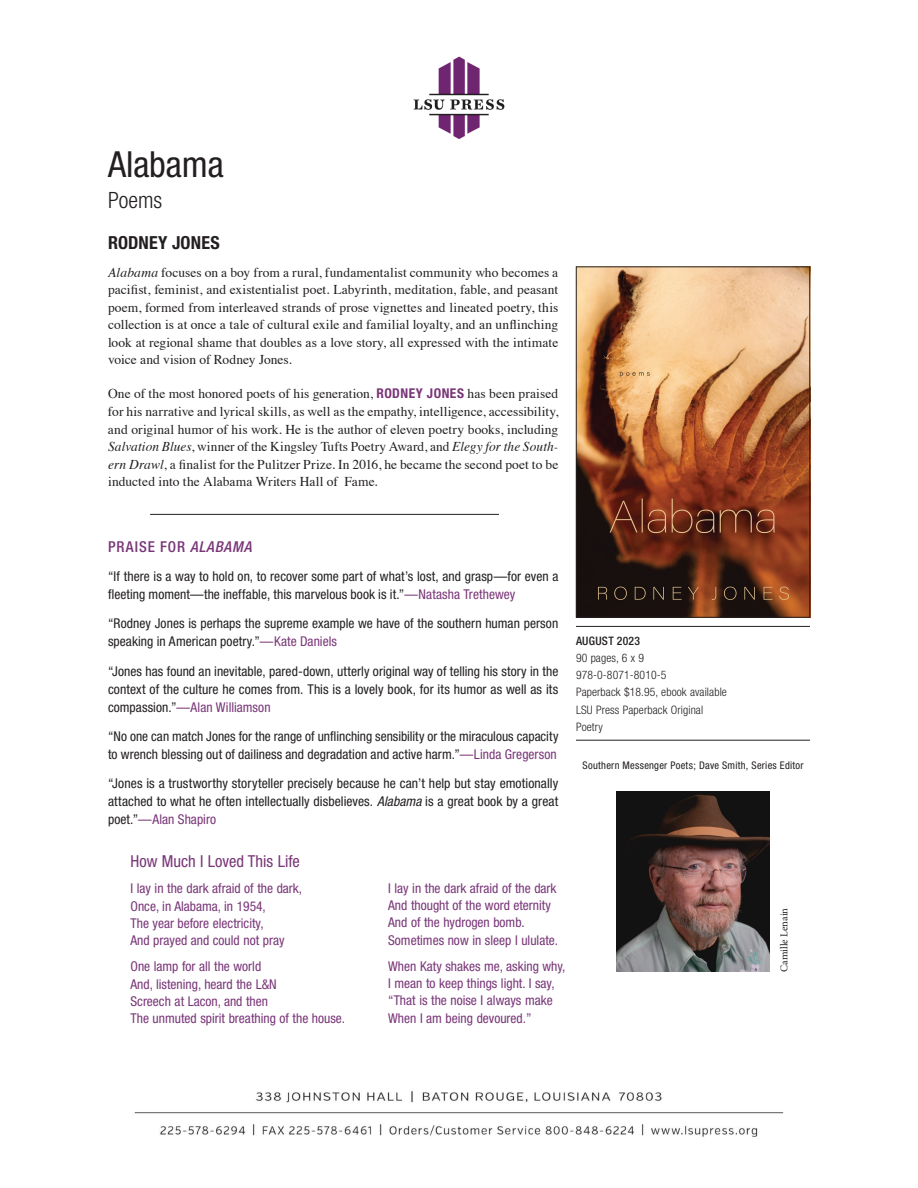
<style>
.page{position:relative;width:918px;height:1188px;background:#fff}
.page>*{position:absolute;margin:0;border:0;box-sizing:border-box;transform-origin:0 0}
.t1{font:condensed 36px "Helvetica Neue";color:#231f20}
.t2{font:300 condensed 22.5px "Helvetica Neue";color:#231f20}
.t3{font:700 condensed 18px "Helvetica Neue";letter-spacing:.01em;color:#231f20}
.t4{font:condensed 16.5px "Helvetica Neue";color:#793678}
.t5{font:500 condensed 15px "Helvetica Neue";letter-spacing:.06em;color:#793678}
.t6{font:13.5px/17.5px "Times";letter-spacing:.005em;color:#231f20;text-align:justify}
.t7{font:condensed 13.5px/18px "Helvetica Neue";letter-spacing:.005em;color:#231f20}
.t8{font:condensed 13.5px/17.2px "Helvetica Neue";color:#793678}
.t9{font:300 condensed 11.7px/17.2px "Helvetica Neue";letter-spacing:.01em;color:#231f20}
.t10{font:500 condensed 11.7px "Helvetica Neue";letter-spacing:.025em;color:#231f20}
.t11{font:condensed 10.5px "Helvetica Neue";letter-spacing:.025em;color:#231f20}
.t12{font:10.5px "Minion Pro";color:#231f20}
.s1{font-style:italic}
.s2{font-family:"Helvetica Neue";font-weight:700;font-stretch:condensed;color:#793678}
.s3{color:#793678}
</style>
<div class="page">
<img style="left:413px;top:56px;width:92px;height:84px">
<img style="left:134px;top:1091px;width:650px;height:46px">
<hr style="left:576px;top:626px;width:234px;height:1px;background:#231f20">
<hr style="left:576px;top:740px;width:234px;height:1px;background:#231f20">
<hr style="left:150px;top:514px;width:349px;height:1px;background:#231f20">
<img style="left:578px;top:269px;width:230px;height:347px">
<div style="left:576px;top:267px;width:234px;height:351px;border:1px solid #231f20"></div>
<img style="left:616px;top:792px;width:153px;height:180px">
<h1 class="t1" style="left:108px;top:143px;width:117px">Alabama</h1>
<h2 class="t2" style="left:108px;top:187px;width:56px">Poems</h2>
<h3 class="t3" style="left:108px;top:231px;width:113px">RODNEY JONES</h3>
<p class="t6" style="left:108px;top:262px;width:452px"><span class="s1">Alabama</span> focuses on a boy from a rural, fundamentalist community who becomes a pacifist, feminist, and existentialist poet. Labyrinth, meditation, fable, and peasant poem, formed from interleaved strands of prose vignettes and lineated poetry, this collection is at once a tale of cultural exile and familial loyalty, and an unflinching look at regional shame that doubles as a love story, all expressed with the intimate voice and vision of Rodney Jones.</p>
<p class="t6" style="left:108px;top:384px;width:452px">One of the most honored poets of his generation, <span class="s2">RODNEY JONES</span> has been praised for his narrative and lyrical skills, as well as the empathy, intelligence, accessibility, and original humor of his work. He is the author of eleven poetry books, including <span class="s1">Salvation Blues</span>, winner of the Kingsley Tufts Poetry Award, and <span class="s1">Elegy for the South&shy;ern Drawl</span>, a finalist for the Pulitzer Prize. In 2016, he became the second poet to be inducted into the Alabama Writers Hall of Fame.</p>
<p class="t5" style="left:108px;top:538px;width:145px">PRAISE FOR <span class="s1">ALABAMA</span></p>
<p class="t7" style="left:108px;top:567px;width:452px">“If there is a way to hold on, to recover some part of what’s lost, and grasp—for even a fleeting moment—the ineffable, this marvelous book is it.”<span class="s3">—Natasha Trethewey</span></p>
<p class="t7" style="left:108px;top:615px;width:452px">“Rodney Jones is perhaps the supreme example we have of the southern human person speaking in American poetry.”<span class="s3">—Kate Daniels</span></p>
<p class="t7" style="left:108px;top:662px;width:452px;text-align:justify">“Jones has found an inevitable, pared-down, utterly original way of telling his story in the context of the culture he comes from. This is a lovely book, for its humor as well as its compassion.”<span class="s3">—Alan Williamson</span></p>
<p class="t7" style="left:108px;top:727px;width:452px">“No one can match Jones for the range of unflinching sensibility or the miraculous capacity to wrench blessing out of dailiness and degradation and active harm.”<span class="s3">—Linda Gregerson</span></p>
<p class="t7" style="left:108px;top:774px;width:452px;text-align:justify">“Jones is a trustworthy storyteller precisely because he can’t help but stay emotionally attached to what he often intellectually disbelieves. <span class="s1">Alabama</span> is a great book by a great poet.”<span class="s3">—Alan Shapiro</span></p>
<p class="t10" style="left:576px;top:634px;width:66px">AUGUST 2023</p>
<p class="t9" style="left:576px;top:649px;width:152px">90 pages, 6 x 9<br>978-0-8071-8010-5<br>Paperback $18.95, ebook available<br>LSU Press Paperback Original<br>Poetry</p>
<p class="t11" style="left:583px;top:759px;width:223px">Southern Messenger Poets; Dave Smith, Series Editor</p>
<p class="t4" style="left:130px;top:852px;width:171px">How Much I Loved This Life</p>
<p class="t8" style="left:130px;top:880px;width:173px">I lay in the dark afraid of the dark,<br>Once, in Alabama, in 1954,<br>The year before electricity,<br>And prayed and could not pray</p>
<p class="t8" style="left:130px;top:958px;width:216px">One lamp for all the world<br>And, listening, heard the L&amp;N<br>Screech at Lacon, and then<br>The unmuted spirit breathing of the house.</p>
<p class="t8" style="left:388px;top:879px;width:172px">I lay in the dark afraid of the dark<br>And thought of the word eternity<br>And of the hydrogen bomb.<br>Sometimes now in sleep I ululate.</p>
<p class="t8" style="left:388px;top:957px;width:179px">When Katy shakes me, asking why,<br>I mean to keep things light. I say, “That is the noise I always make<br>When I am being devoured.”</p>
<p class="t12" style="left:778px;top:972px;width:66px;rotate:-90deg">Camille Lenain</p>
</div>
